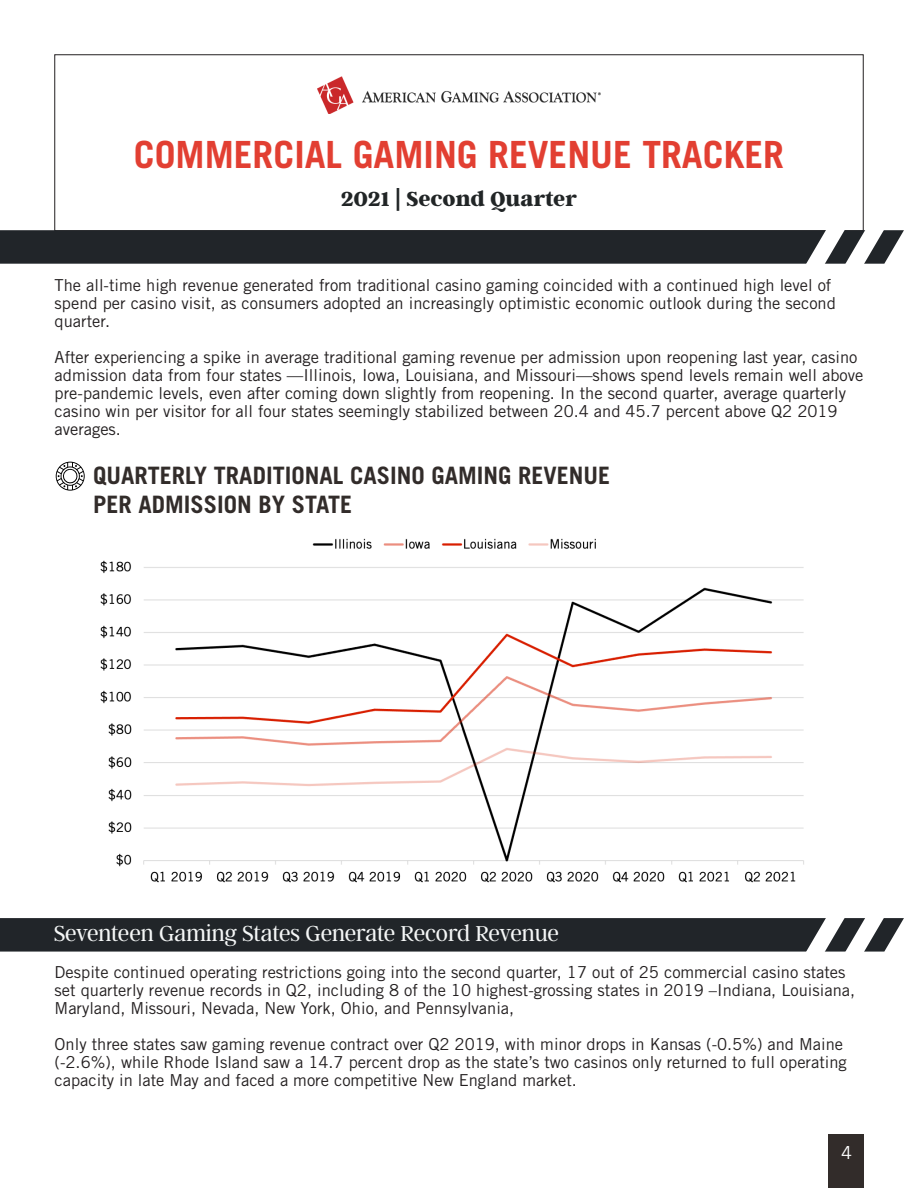
<style>
.page{position:relative;width:918px;height:1188px;background:#fff}
.page>*{position:absolute;margin:0;border:0;box-sizing:border-box;transform-origin:0 0}
.t1{font:700 37.5px "Trade Gothic LT Std";color:#e23f32}
.t2{font:700 24px "Trade Gothic LT Std";color:#322c2a}
.t3{font:300 24px "Argent CF";letter-spacing:-.01em;color:#f5f7f7}
.t4{font:800 22.5px "Argent CF";color:#212526}
.t5{font:18px "Trade Gothic LT Std";color:#fff}
.t6{font:16.5px/18px "Trade Gothic LT Std";color:#231f20}
</style>
<div class="page">
<img style="left:318px;top:77px;width:282px;height:37px">
<div style="left:828px;top:1134px;width:36px;height:54px;background:#322c2a"></div>
<svg style="left:0;top:228px;width:904px;height:36px;background:#393d41"></svg>
<svg style="left:0;top:918px;width:904px;height:34px;background:#2f3337"></svg>
<svg style="left:56px;top:462px;width:29px;height:29px"></svg>
<img style="left:100px;top:538px;width:704px;height:345px">
<h1 class="t1" style="left:134px;top:132px;width:652px">COMMERCIAL GAMING REVENUE TRACKER</h1>
<h3 class="t4" style="left:341px;top:186px;width:237px">2021 | Second Quarter</h3>
<p class="t6" style="left:55px;top:275px;width:783px">The all-time high revenue generated from traditional casino gaming coincided with a continued high level of spend per casino visit, as consumers adopted an increasingly optimistic economic outlook during the second quarter.</p>
<p class="t6" style="left:55px;top:347px;width:810px">After experiencing a spike in average traditional gaming revenue per admission upon reopening last year, casino admission data from four states —Illinois, Iowa, Louisiana, and Missouri—shows spend levels remain well above pre-pandemic levels, even after coming down slightly from reopening. In the second quarter, average quarterly casino win per visitor for all four states seemingly stabilized between 20.4 and 45.7 percent above Q2 2019 averages.</p>
<p class="t2" style="left:93px;top:461px;width:519px">QUARTERLY TRADITIONAL CASINO GAMING REVENUE</p>
<p class="t2" style="left:93px;top:490px;width:261px">PER ADMISSION BY STATE</p>
<p class="t3" style="left:54px;top:921px;width:506px">Seventeen Gaming States Generate Record Revenue</p>
<p class="t6" style="left:55px;top:963px;width:802px">Despite continued operating restrictions going into the second quarter, 17 out of 25 commercial casino states set quarterly revenue records in Q2, including 8 of the 10 highest-grossing states in 2019 –Indiana, Louisiana,<br>Maryland, Missouri, Nevada, New York, Ohio, and Pennsylvania,</p>
<p class="t6" style="left:55px;top:1035px;width:794px">Only three states saw gaming revenue contract over Q2 2019, with minor drops in Kansas (-0.5%) and Maine (-2.6%), while Rhode Island saw a 14.7 percent drop as the state’s two casinos only returned to full operating capacity in late May and faced a more competitive New England market.</p>
<p class="t5" style="left:841px;top:1142px;width:12px">4</p>
</div>
